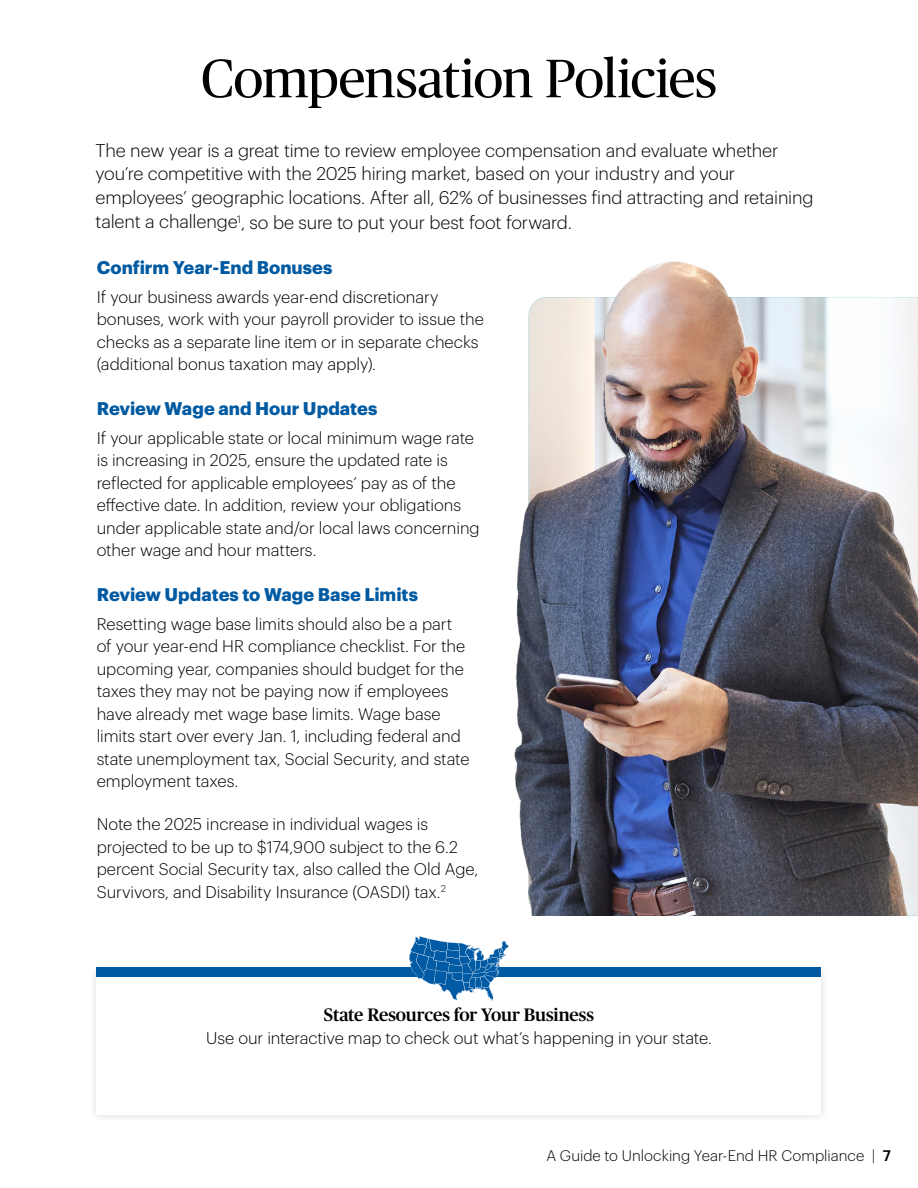
<style>
.page{position:relative;width:918px;height:1188px;background:#fff}
.page>*{position:absolute;margin:0;border:0;box-sizing:border-box;transform-origin:0 0}
.t1{font:54px "Publico Headline";letter-spacing:-.02em;color:#000}
.t2{font:300 18px/24px "Graphik";letter-spacing:-.01em;color:#000}
.t3{font:700 18px "Graphik";color:#005aa2}
.t4{font:500 18px "Publico Headline";letter-spacing:-.01em;color:#000}
.t5{font:300 16.5px/22.5px "Graphik";letter-spacing:-.005em;color:#000}
.t6{font:300 15px "Graphik";letter-spacing:.005em;color:#000}
.s1{font-weight:500}
</style>
<div class="page">
<div style="left:88px;top:963px;width:741px;height:160px;background:#000;opacity:.15"></div>
<div style="left:97px;top:972px;width:724px;height:143px;background:#fff"></div>
<div style="left:97px;top:967px;width:724px;height:9px;background:#005aa2"></div>
<svg style="left:409px;top:936px;width:100px;height:65px"></svg>
<img style="left:514px;top:261px;width:404px;height:655px">
<h1 class="t1" style="left:201px;top:41px;width:518px">Compensation Policies</h1>
<p class="t2" style="left:95px;top:137px;width:720px">The new year is a great time to review employee compensation and evaluate whether you’re competitive with the 2025 hiring market, based on your industry and your employees’ geographic locations. After all, 62% of businesses find attracting and retaining talent a challenge<sup>1</sup>, so be sure to put your best foot forward.</p>
<p class="t3" style="left:97px;top:253px;width:237px">Confirm Year-End Bonuses</p>
<p class="t5" style="left:97px;top:284px;width:389px">If your business awards year-end discretionary bonuses, work with your payroll provider to issue the checks as a separate line item or in separate checks (additional bonus taxation may apply).</p>
<p class="t3" style="left:97px;top:394px;width:282px">Review Wage and Hour Updates</p>
<p class="t5" style="left:97px;top:425px;width:384px">If your applicable state or local minimum wage rate is increasing in 2025, ensure the updated rate is reflected for applicable employees’ pay as of the effective date. In addition, review your obligations under applicable state and/or local laws concerning other wage and hour matters.</p>
<p class="t3" style="left:97px;top:580px;width:323px">Review Updates to Wage Base Limits</p>
<p class="t5" style="left:97px;top:611px;width:374px">Resetting wage base limits should also be a part of your year-end HR compliance checklist. For the upcoming year, companies should budget for the taxes they may not be paying now if employees have already met wage base limits. Wage base limits start over every Jan. 1, including federal and state unemployment tax, Social Security, and state employment taxes.</p>
<p class="t5" style="left:97px;top:812px;width:383px">Note the 2025 increase in individual wages is projected to be up to $174,900 subject to the 6.2 percent Social Security tax, also called the Old Age, Survivors, and Disability Insurance (OASDI) tax.<sup>2</sup></p>
<p class="t4" style="left:324px;top:1002px;width:272px">State Resources for Your Business</p>
<p class="t5" style="left:206px;top:1025px;width:507px">Use our interactive map to check out what’s happening in your state.</p>
<p class="t6" style="left:546px;top:1145px;width:346px">A Guide to Unlocking Year-End HR Compliance | <span class="s1">7</span></p>
</div>
